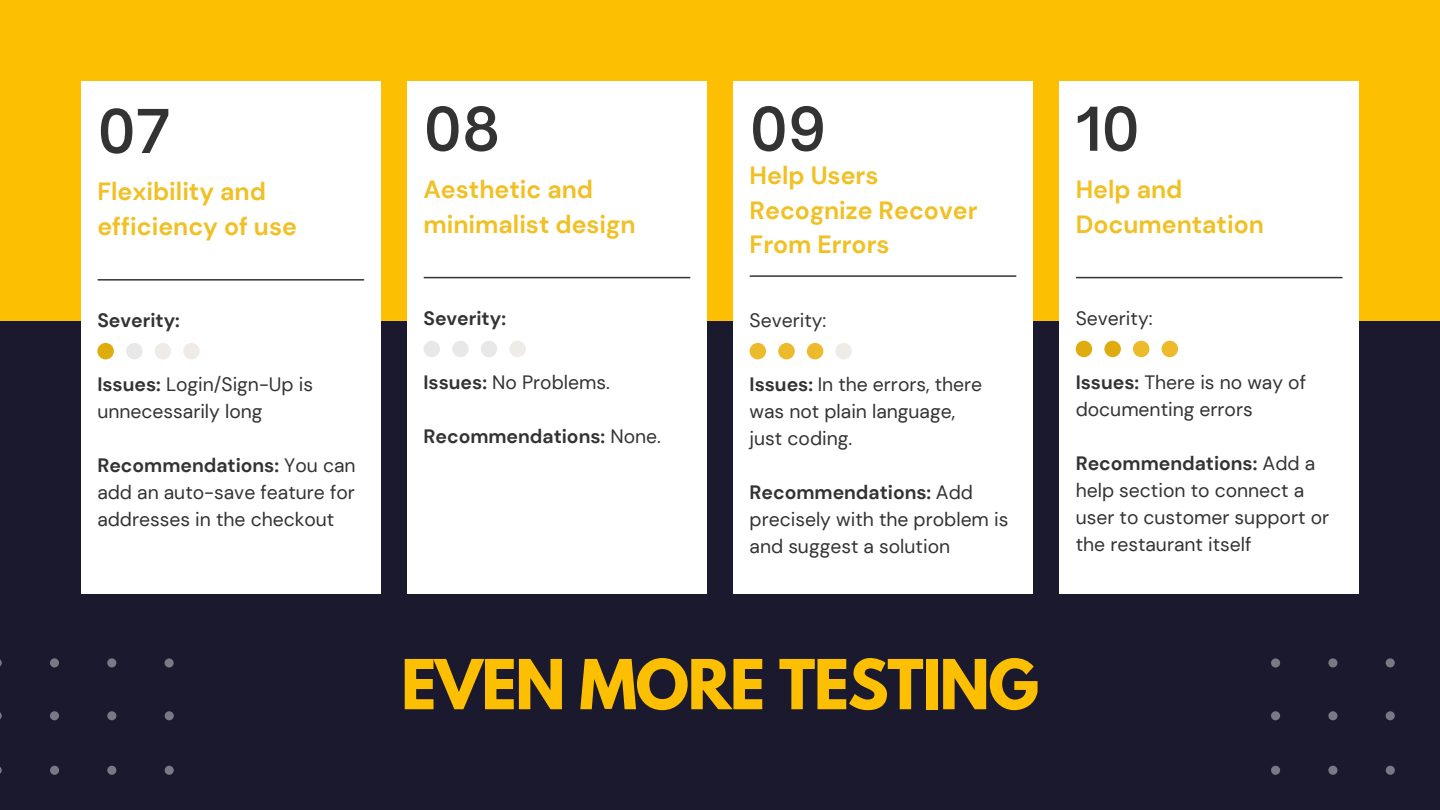
<style>
.page{position:relative;width:1440px;height:810px;background:#1a192e}
.page>*{position:absolute;margin:0;border:0;box-sizing:border-box;transform-origin:0 0}
.t1{font:700 61px "League Spartan";letter-spacing:-.025em;color:#fcbf01}
.t2{font:600 57.8px "Open Sauce One";color:#333}
.t3{font:700 24.9px/34.5px "DM Sans";color:#f1c024}
.t4{font:19.3px/27px "DM Sans";color:#333}
.t5{font:700 19.3px "DM Sans";color:#333}
.s1{font-weight:700}
.s2{font-weight:400}
</style>
<div class="page">
<div style="left:0;top:0;width:1440px;height:321px;background:#fcbf01"></div>
<div style="left:1059px;top:81px;width:300px;height:513px;background:#fff"></div>
<div style="left:733px;top:81px;width:300px;height:513px;background:#fff"></div>
<div style="left:407px;top:81px;width:300px;height:513px;background:#fff"></div>
<div style="left:81px;top:81px;width:300px;height:513px;background:#fff"></div>
<svg style="left:0;top:658px;width:174px;height:117px"></svg>
<svg style="left:1271px;top:658px;width:124px;height:117px"></svg>
<hr style="left:98px;top:279px;width:266px;height:2px;background:#333">
<hr style="left:424px;top:277px;width:266px;height:1px;background:#333">
<hr style="left:750px;top:275px;width:266px;height:2px;background:#333">
<hr style="left:1076px;top:277px;width:266px;height:1px;background:#333">
<div style="left:97px;top:343px;width:17px;height:16px;background:#dfac0d;border-radius:50%"></div>
<div style="left:424px;top:341px;width:16px;height:16px;background:#e8e8e8;border-radius:50%"></div>
<div style="left:750px;top:343px;width:16px;height:16px;background:#edba2b;border-radius:50%"></div>
<div style="left:1076px;top:341px;width:16px;height:16px;background:#dfac0d;border-radius:50%"></div>
<div style="left:126px;top:343px;width:17px;height:16px;background:#e8e8e8;border-radius:50%"></div>
<div style="left:452px;top:341px;width:17px;height:16px;background:#e8e8e8;border-radius:50%"></div>
<div style="left:778px;top:343px;width:17px;height:16px;background:#edba2b;border-radius:50%"></div>
<div style="left:1104px;top:341px;width:17px;height:16px;background:#dfac0d;border-radius:50%"></div>
<div style="left:155px;top:343px;width:16px;height:16px;background:#efece7;border-radius:50%"></div>
<div style="left:481px;top:341px;width:16px;height:16px;background:#e8e8e8;border-radius:50%"></div>
<div style="left:807px;top:343px;width:16px;height:16px;background:#edba2b;border-radius:50%"></div>
<div style="left:1133px;top:341px;width:16px;height:16px;background:#edba2b;border-radius:50%"></div>
<div style="left:183px;top:343px;width:17px;height:16px;background:#efece7;border-radius:50%"></div>
<div style="left:509px;top:341px;width:17px;height:16px;background:#efece7;border-radius:50%"></div>
<div style="left:835px;top:343px;width:17px;height:16px;background:#efece7;border-radius:50%"></div>
<div style="left:1162px;top:341px;width:16px;height:16px;background:#edba2b;border-radius:50%"></div>
<h2 class="t2" style="left:97px;top:95px;width:75px">07</h2>
<h2 class="t2" style="left:424px;top:93px;width:78px">08</h2>
<h2 class="t2" style="left:750px;top:93px;width:78px">09</h2>
<h2 class="t2" style="left:1076px;top:93px;width:66px">10</h2>
<p class="t3" style="left:97px;top:174px;width:201px">Flexibility and efficiency of use</p>
<p class="t3" style="left:424px;top:172px;width:214px">Aesthetic and minimalist design</p>
<p class="t3" style="left:750px;top:158px;width:229px">Help Users<br>Recognize Recover<br>From Errors</p>
<p class="t3" style="left:1076px;top:172px;width:190px">Help and<br>Documentation</p>
<p class="t5" style="left:97px;top:308px;width:84px">Severity:</p>
<p class="t5" style="left:424px;top:305px;width:84px">Severity:</p>
<p class="t4" style="left:750px;top:307px;width:78px">Severity:</p>
<p class="t4" style="left:1076px;top:305px;width:78px">Severity:</p>
<p class="t4" style="left:97px;top:371px;width:217px"><span class="s1">Issues:</span> Login/Sign-Up is unnecessarily long</p>
<p class="t4" style="left:97px;top:452px;width:260px;text-align:justify"><span class="s1">Recommendations:</span> You can add an auto-save feature for addresses in the checkout</p>
<p class="t4" style="left:424px;top:369px;width:188px"><span class="s1">Issues:</span> No Problems.</p>
<p class="t5" style="left:424px;top:424px;width:239px">Recommendations: <span class="s2">None.</span></p>
<p class="t4" style="left:750px;top:371px;width:234px"><span class="s1">Issues:</span> In the errors, there was not plain language, just coding.</p>
<p class="t4" style="left:750px;top:479px;width:260px"><span class="s1">Recommendations:</span> Add precisely with the problem is and suggest a solution</p>
<p class="t4" style="left:1076px;top:369px;width:232px"><span class="s1">Issues:</span> There is no way of documenting errors</p>
<p class="t4" style="left:1076px;top:450px;width:255px"><span class="s1">Recommendations:</span> Add a help section to connect a user to customer support or the restaurant itself</p>
<h1 class="t1" style="left:401px;top:654px;width:639px">EVEN MORE TESTING</h1>
</div>
